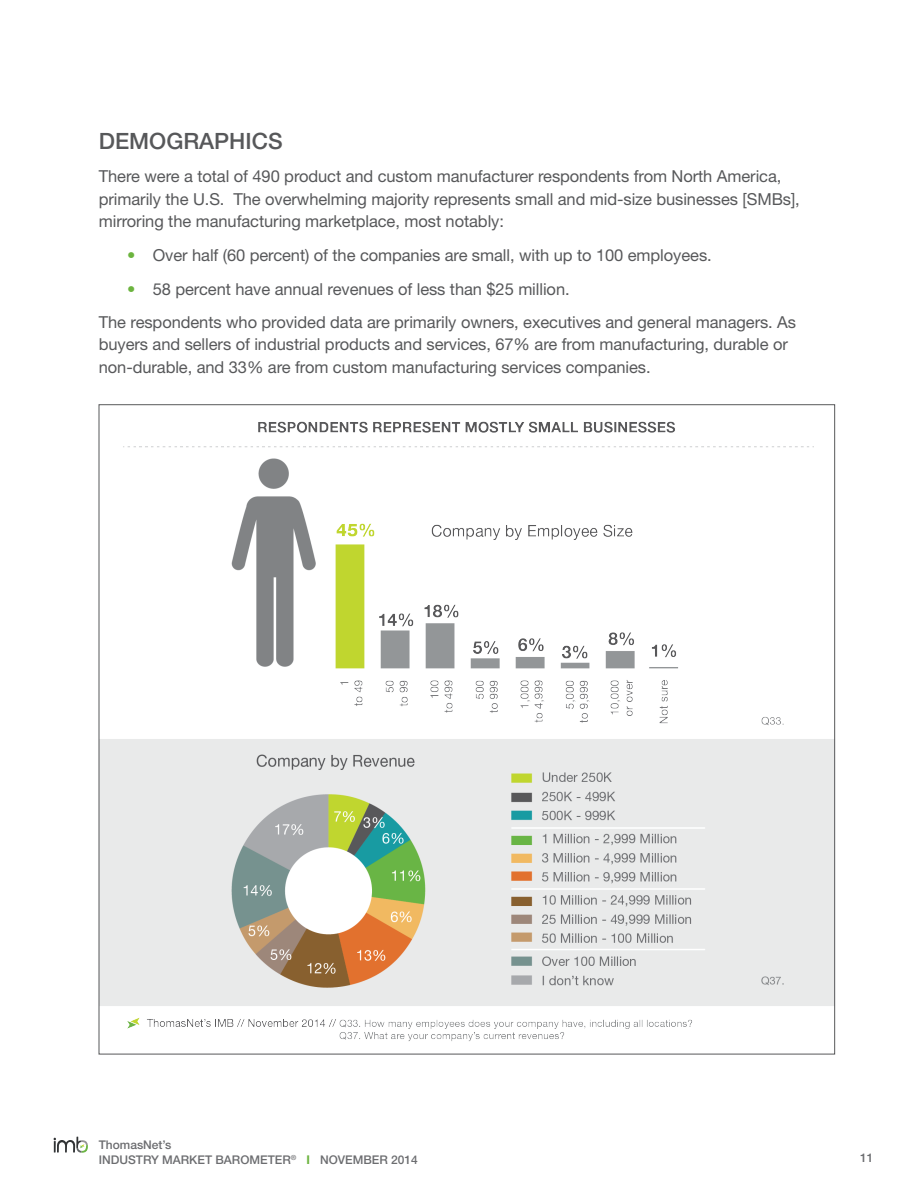
<style>
.page{position:relative;width:918px;height:1188px;background:#fff}
.page>*{position:absolute;margin:0;border:0;box-sizing:border-box;transform-origin:0 0}
.t1{font:500 22.5px "Helvetica Neue";color:#57585a}
.t2{font:16.5px/22.5px "Helvetica Neue";letter-spacing:-.005em;color:#57585a}
.t3{font:500 12px/14.4px "Helvetica Neue";color:#6c6d70}
.s1{font-size:16.65px;color:#6cb43f}
.s2{font-weight:700;color:#6cb43f}
</style>
<div class="page">
<svg style="left:54px;top:1137px;width:34px;height:16px"></svg>
<img style="left:101px;top:421px;width:732px;height:621px">
<h1 class="t1" style="left:99px;top:128px;width:185px">DEMOGRAPHICS</h1>
<p class="t2" style="left:99px;top:165px;width:703px">There were a total of 490 product and custom manufacturer respondents from North America, primarily the U.S. The overwhelming majority represents small and mid-size businesses [SMBs], mirroring the manufacturing marketplace, most notably:</p>
<p class="t2" style="left:127px;top:244px;width:586px"><span class="s1">•</span> Over half (60 percent) of the companies are small, with up to 100 employees.</p>
<p class="t2" style="left:99px;top:272px;width:699px;line-height:33.3px;text-indent:28px"><span class="s1">•</span> 58 percent have annual revenues of less than $25 million.<br>The respondents who provided data are primarily owners, executives and general managers. As</p>
<p class="t2" style="left:99px;top:333px;width:691px">buyers and sellers of industrial products and services, 67% are from manufacturing, durable or non-durable, and 33% are from custom manufacturing services companies.</p>
<p class="t3" style="left:99px;top:1138px;width:321px">ThomasNet’s<br>INDUSTRY MARKET BAROMETER<sup>®</sup> <span class="s2">I</span> NOVEMBER 2014</p>
<p class="t3" style="left:860px;top:1151px;width:15px">11</p>
</div>
